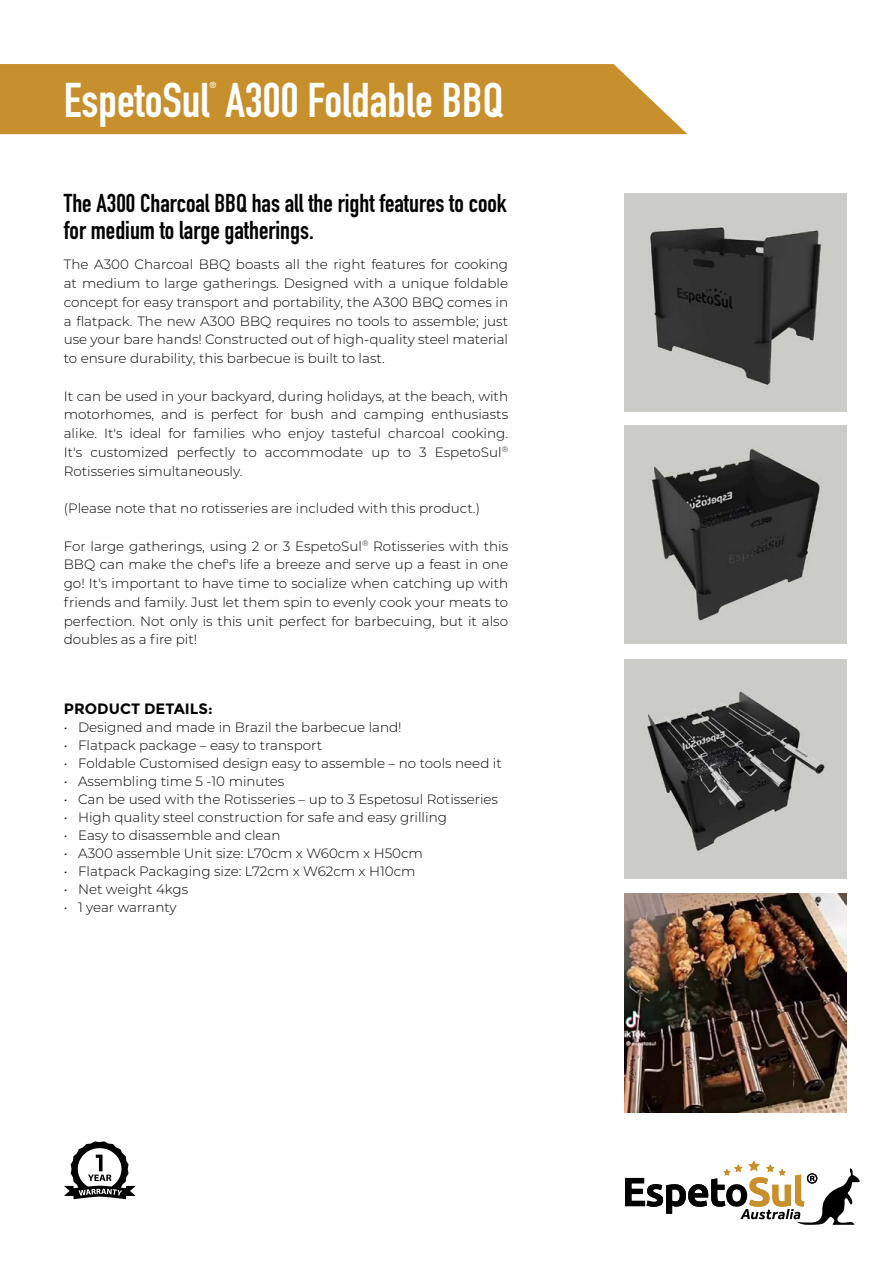
<style>
.page{position:relative;width:893px;height:1263px;background:#fff}
.page>*{position:absolute;margin:0;border:0;box-sizing:border-box;transform-origin:0 0}
.t1{font:700 48px "DIN Condensed";color:#fff}
.t2{font:700 25.5px/27px "DIN Condensed";color:#000}
.t3{font:700 15px "Montserrat";color:#000}
.t4{font:300 13.5px/18.8px "Montserrat";color:#000;text-align:justify}
.t5{font:700 8.7px "DIN Condensed";color:#fff}
</style>
<div class="page">
<img style="left:624px;top:425px;width:223px;height:219px">
<img style="left:624px;top:194px;width:223px;height:218px">
<img style="left:624px;top:660px;width:223px;height:218px">
<img style="left:624px;top:894px;width:223px;height:218px">
<div style="left:0;top:64px;width:687px;height:70px;background:#c8902c"></div>
<svg style="left:64px;top:1141px;width:72px;height:58px"></svg>
<svg style="left:625px;top:1160px;width:235px;height:65px"></svg>
<p class="t5" style="left:210px;top:79px;width:8px">®</p>
<h1 class="t1" style="left:64px;top:68px;width:441px">EspetoSul A300 Foldable BBQ</h1>
<h2 class="t2" style="left:64px;top:189px;width:444px">The A300 Charcoal BBQ has all the right features to cook for medium to large gatherings.</h2>
<p class="t4" style="left:64px;top:255px;width:446px">The A300 Charcoal BBQ boasts all the right features for cooking at medium to large gatherings. Designed with a unique foldable concept for easy transport and portability, the A300 BBQ comes in a flatpack. The new A300 BBQ requires no tools to assemble; just use your bare hands! Constructed out of high-quality steel material to ensure durability, this barbecue is built to last.</p>
<p class="t4" style="left:64px;top:386px;width:446px">It can be used in your backyard, during holidays, at the beach, with motorhomes, and is perfect for bush and camping enthusiasts alike. It's ideal for families who enjoy tasteful charcoal cooking.<br>It's customized perfectly to accommodate up to 3 EspetoSul<sup>® </sup>Rotisseries simultaneously.</p>
<p class="t4" style="left:64px;top:498px;width:418px">(Please note that no rotisseries are included with this product.)</p>
<p class="t4" style="left:64px;top:536px;width:446px">For large gatherings, using 2 or 3 EspetoSul<sup>®</sup> Rotisseries with this BBQ can make the chef's life a breeze and serve up a feast in one go! It's important to have time to socialize when catching up with friends and family. Just let them spin to evenly cook your meats to perfection. Not only is this unit perfect for barbecuing, but it also doubles as a fire pit!</p>
<p class="t3" style="left:64px;top:700px;width:150px">PRODUCT DETAILS:</p>
<p class="t4" style="left:64px;top:718px;width:339px">• Designed and made in Brazil the barbecue land!</p>
<p class="t4" style="left:64px;top:736px;width:260px">• Flatpack package – easy to transport</p>
<p class="t4" style="left:64px;top:754px;width:439px">• Foldable Customised design easy to assemble – no tools need it</p>
<p class="t4" style="left:64px;top:772px;width:222px">• Assembling time 5 -10 minutes</p>
<p class="t4" style="left:64px;top:790px;width:436px">• Can be used with the Rotisseries – up to 3 Espetosul Rotisseries</p>
<p class="t4" style="left:64px;top:808px;width:385px">• High quality steel construction for safe and easy grilling</p>
<p class="t4" style="left:64px;top:826px;width:218px">• Easy to disassemble and clean</p>
<p class="t4" style="left:64px;top:844px;width:361px">• A300 assemble Unit size: L70cm x W60cm x H50cm</p>
<p class="t4" style="left:64px;top:862px;width:353px">• Flatpack Packaging size: L72cm x W62cm x H10cm</p>
<p class="t4" style="left:64px;top:880px;width:126px">• Net weight 4kgs</p>
<p class="t4" style="left:64px;top:898px;width:114px">• 1 year warranty</p>
</div>
